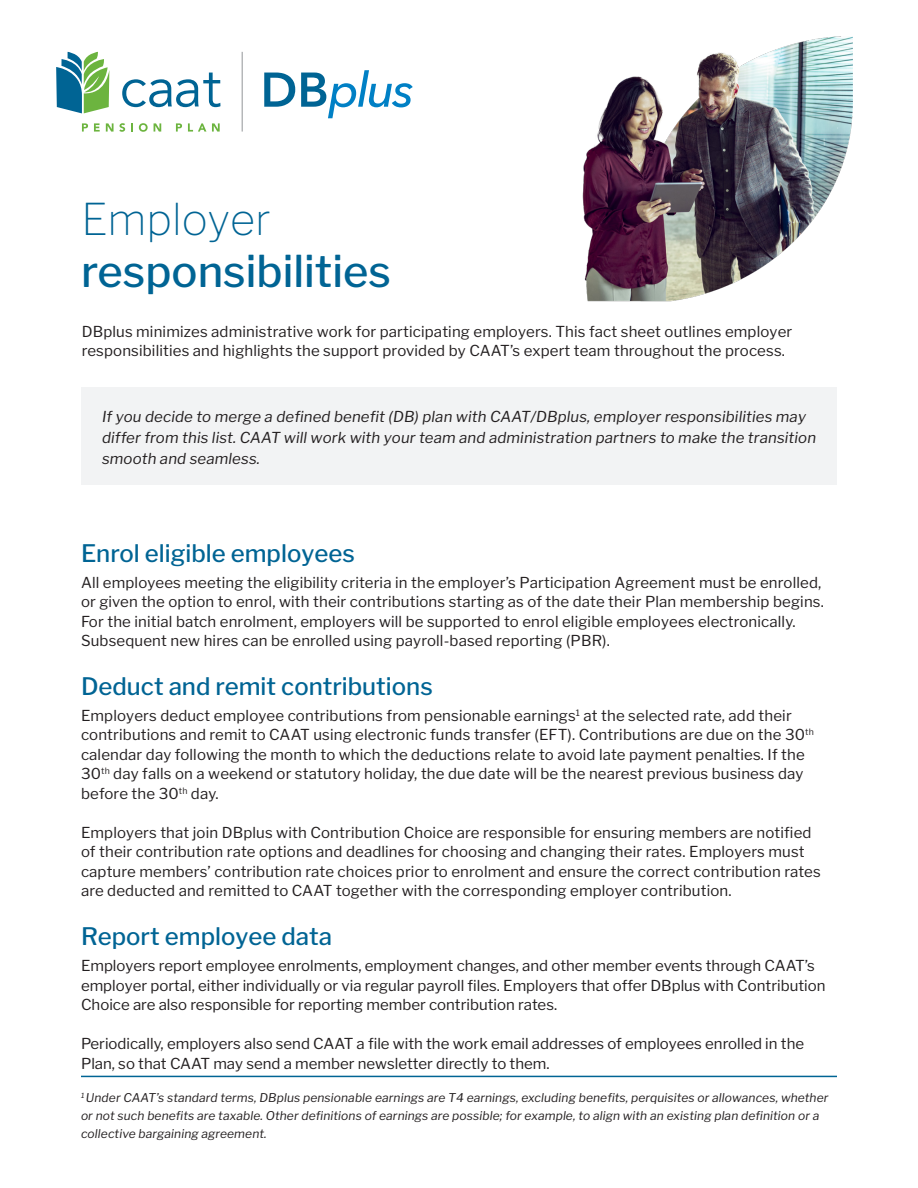
<style>
.page{position:relative;width:918px;height:1188px;background:#fff}
.page>*{position:absolute;margin:0;border:0;box-sizing:border-box;transform-origin:0 0}
.t1{font:500 43.5px/52.2px "Libre Franklin";color:#006494}
.t2{font:500 24px "Libre Franklin";color:#006494}
.Body_copy{font:15px/19.5px "Libre Franklin";letter-spacing:.01em;color:#231f20}
.t3{font:italic 15px/21px "Libre Franklin";letter-spacing:.01em;color:#231f20}
.Body_copy-2{font:italic 12px/18px "Libre Franklin";letter-spacing:.01em;color:#231f20}
.s1{font-weight:100}
</style>
<div class="page">
<hr style="left:81px;top:1076px;width:756px;height:1px;background:#006494">
<div style="left:82px;top:387px;width:755px;height:98px;background:#f2f3f4"></div>
<img style="left:582px;top:37px;width:271px;height:265px">
<svg style="left:122px;top:73px;width:98px;height:34px"></svg>
<svg style="left:82px;top:123px;width:6px;height:9px"></svg>
<svg style="left:94px;top:123px;width:6px;height:9px"></svg>
<svg style="left:106px;top:123px;width:19px;height:9px"></svg>
<svg style="left:131px;top:123px;width:2px;height:9px"></svg>
<svg style="left:139px;top:123px;width:9px;height:9px"></svg>
<svg style="left:154px;top:123px;width:7px;height:9px"></svg>
<svg style="left:176px;top:123px;width:6px;height:9px"></svg>
<svg style="left:188px;top:123px;width:18px;height:9px"></svg>
<svg style="left:212px;top:123px;width:8px;height:9px"></svg>
<svg style="left:56px;top:52px;width:53px;height:61px"></svg>
<hr style="left:242px;top:52px;width:1px;height:80px;background:#939598">
<svg style="left:264px;top:73px;width:31px;height:34px"></svg>
<svg style="left:301px;top:70px;width:112px;height:48px"></svg>
<p class="t1" style="left:81px;top:193px;width:312px"><span class="s1">Employer </span>responsibilities</p>
<p class="Body_copy" style="left:82px;top:322px;width:712px">DBplus minimizes administrative work for participating employers. This fact sheet outlines employer responsibilities and highlights the support provided by CAAT’s expert team throughout the process.</p>
<p class="t3" style="left:102px;top:406px;width:716px">If you decide to merge a defined benefit (DB) plan with CAAT/DBplus, employer responsibilities may differ from this list. CAAT will work with your team and administration partners to make the transition smooth and seamless.</p>
<p class="t2" style="left:81px;top:539px;width:275px">Enrol eligible employees</p>
<p class="Body_copy" style="left:81px;top:573px;width:744px">All employees meeting the eligibility criteria in the employer’s Participation Agreement must be enrolled, or given the option to enrol, with their contributions starting as of the date their Plan membership begins.<br>For the initial batch enrolment, employers will be supported to enrol eligible employees electronically.<br>Subsequent new hires can be enrolled using payroll-based reporting (PBR).</p>
<p class="t2" style="left:81px;top:672px;width:353px">Deduct and remit contributions</p>
<p class="Body_copy" style="left:81px;top:706px;width:734px">Employers deduct employee contributions from pensionable earnings<sup>1</sup> at the selected rate, add their contributions and remit to CAAT using electronic funds transfer (EFT). Contributions are due on the 30<sup>th </sup>calendar day following the month to which the deductions relate to avoid late payment penalties. If the 30<sup>th</sup> day falls on a weekend or statutory holiday, the due date will be the nearest previous business day before the 30<sup>th</sup> day.</p>
<p class="Body_copy" style="left:81px;top:823px;width:741px">Employers that join DBplus with Contribution Choice are responsible for ensuring members are notified of their contribution rate options and deadlines for choosing and changing their rates. Employers must capture members’ contribution rate choices prior to enrolment and ensure the correct contribution rates are deducted and remitted to CAAT together with the corresponding employer contribution.</p>
<p class="t2" style="left:81px;top:922px;width:253px">Report employee data</p>
<p class="Body_copy" style="left:81px;top:956px;width:746px">Employers report employee enrolments, employment changes, and other member events through CAAT’s employer portal, either individually or via regular payroll files. Employers that offer DBplus with Contribution<br>Choice are also responsible for reporting member contribution rates.</p>
<p class="Body_copy" style="left:81px;top:1034px;width:725px">Periodically, employers also send CAAT a file with the work email addresses of employees enrolled in the<br>Plan, so that CAAT may send a member newsletter directly to them.</p>
<p class="Body_copy-2" style="left:81px;top:1089px;width:749px"><sup>1</sup> Under CAAT’s standard terms, DBplus pensionable earnings are T4 earnings, excluding benefits, perquisites or allowances, whether or not such benefits are taxable. Other definitions of earnings are possible; for example, to align with an existing plan definition or a collective bargaining agreement.</p>
</div>
